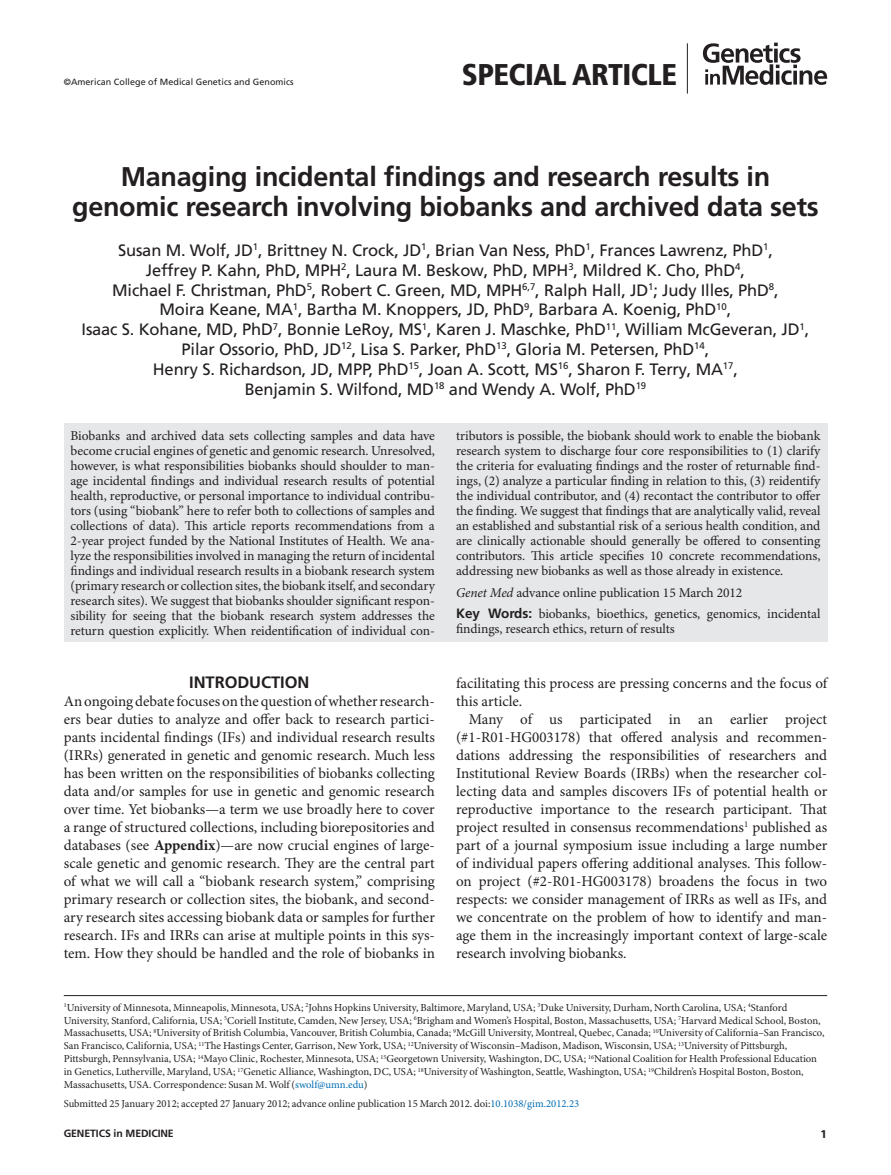
<style>
.page{position:relative;width:891px;height:1175px;background:#fff}
.page>*{position:absolute;margin:0;border:0;box-sizing:border-box;transform-origin:0 0}
.t1{font:900 condensed 30px "Frutiger LT Pro";letter-spacing:-.02em;color:#231f20}
.t2{font:700 27px/30px "Frutiger LT Pro";letter-spacing:-.01em;color:#231f20;text-align:center}
.t3{font:16.5px/19.8px "Frutiger LT Pro";letter-spacing:-.01em;color:#231f20;text-align:center}
.t4{font:700 16.5px "Frutiger LT Pro";letter-spacing:-.005em;color:#231f20}
.t5{font:15px/18px "Minion Pro";color:#231f20;text-align:justify}
.t6{font:13.5px/15px "Minion Pro";letter-spacing:-.005em;color:#231f20;text-align:justify}
.t7{font:700 12px "Myriad Pro";color:#231f20}
.t8{font:10.65px/12.9px "Minion Pro";color:#231f20}
.t9{font:700 10.5px "Frutiger LT Pro";letter-spacing:-.01em;color:#231f20}
.t10{font:9px "Frutiger LT Pro";letter-spacing:.005em;color:#231f20}
.s1{font-style:italic}
.s2{font-family:"Frutiger LT Pro";font-weight:700}
.s3{font-weight:700}
.s4{color:#006cb3}
</style>
<div class="page">
<hr style="left:687px;top:43px;width:1px;height:51px;background:#231f20">
<svg style="left:703px;top:43px;width:124px;height:42px"></svg>
<div style="left:64px;top:423px;width:763px;height:219px;background:#e6e7e9"></div>
<hr style="left:64px;top:995px;width:763px;height:1px;background:#231f20">
<p class="t10" style="left:64px;top:76px;width:231px">©American College of Medical Genetics and Genomics</p>
<h1 class="t1" style="left:462px;top:56px;width:216px">SPECIAL ARTICLE</h1>
<h2 class="t2" style="left:72px;top:162px;width:748px">Managing incidental findings and research results in genomic research involving biobanks and archived data sets</h2>
<p class="t3" style="left:82px;top:240px;width:729px">Susan M. Wolf, JD<sup>1</sup>, Brittney N. Crock, JD<sup>1</sup>, Brian Van Ness, PhD<sup>1</sup>, Frances Lawrenz, PhD<sup>1</sup>,<br>Jeffrey P. Kahn, PhD, MPH<sup>2</sup>, Laura M. Beskow, PhD, MPH<sup>3</sup>, Mildred K. Cho, PhD<sup>4</sup>,<br>Michael F. Christman, PhD<sup>5</sup>, Robert C. Green, MD, MPH<sup>6,7</sup>, Ralph Hall, JD<sup>1</sup>; Judy Illes, PhD<sup>8</sup>,<br>Moira Keane, MA<sup>1</sup>, Bartha M. Knoppers, JD, PhD<sup>9</sup>, Barbara A. Koenig, PhD<sup>10</sup>,<br>Isaac S. Kohane, MD, PhD<sup>7</sup>, Bonnie LeRoy, MS<sup>1</sup>, Karen J. Maschke, PhD<sup>11</sup>, William McGeveran, JD<sup>1</sup>, Pilar Ossorio, PhD, JD<sup>12</sup>, Lisa S. Parker, PhD<sup>13</sup>, Gloria M. Petersen, PhD<sup>14</sup>,<br>Henry S. Richardson, JD, MPP, PhD<sup>15</sup>, Joan A. Scott, MS<sup>16</sup>, Sharon F. Terry, MA<sup>17</sup>,<br>Benjamin S. Wilfond, MD<sup>18</sup> and Wendy A. Wolf, PhD<sup>19</sup></p>
<p class="t6" style="left:71px;top:429px;width:366px">Biobanks and archived data sets collecting samples and data have become crucial engines of genetic and genomic research. Unresolved, however, is what responsibilities biobanks should shoulder to man&shy;age incidental findings and individual research results of potential health, reproductive, or personal importance to individual contribu&shy;tors (using “biobank” here to refer both to collections of samples and collections of data). This article reports recommendations from a 2-year project funded by the National Institutes of Health. We ana&shy;lyze the responsibilities involved in managing the return of incidental findings and individual research results in a biobank research system (primary research or collection sites, the biobank itself, and secondary research sites). We suggest that biobanks shoulder significant respon&shy;sibility for seeing that the biobank research system addresses the return question explicitly. When reidentification of individual con-</p>
<p class="t6" style="left:456px;top:428px;width:366px">tributors is possible, the biobank should work to enable the biobank research system to discharge four core responsibilities to (1) clarify the criteria for evaluating findings and the roster of returnable find&shy;ings, (2) analyze a particular finding in relation to this, (3) reidentify the individual contributor, and (4) recontact the contributor to offer the finding. We suggest that findings that are analytically valid, reveal an established and substantial risk of a serious health condition, and are clinically actionable should generally be offered to consenting contributors. This article specifies 10 concrete recommendations, addressing new biobanks as well as those already in existence.</p>
<p class="t6" style="left:456px;top:582px;width:366px;line-height:21.8px"><span class="s1">Genet Med</span> advance online publication 15 March 2012<br><span class="s2">Key Words:</span> biobanks, bioethics, genetics, genomics, incidental</p>
<p class="t6" style="left:456px;top:622px;width:220px">findings, research ethics, return of results</p>
<p class="t4" style="left:189px;top:672px;width:122px">INTRODUCTION</p>
<p class="t5" style="left:64px;top:692px;width:373px">An ongoing debate focuses on the question of whether research&shy;ers bear duties to analyze and offer back to research partici&shy;pants incidental findings (IFs) and individual research results (IRRs) generated in genetic and genomic research. Much less has been written on the responsibilities of biobanks collecting data and/or samples for use in genetic and genomic research over time. Yet biobanks—a term we use broadly here to cover a range of structured collections, including biorepositories and databases (see <span class="s3">Appendix</span>)—are now crucial engines of large&shy;scale genetic and genomic research. They are the central part of what we will call a “biobank research system,” comprising primary research or collection sites, the biobank, and second&shy;ary research sites accessing biobank data or samples for further research. IFs and IRRs can arise at multiple points in this sys&shy;tem. How they should be handled and the role of biobanks in</p>
<p class="t5" style="left:456px;top:674px;width:373px">facilitating this process are pressing concerns and the focus of this article.</p>
<p class="t5" style="left:456px;top:710px;width:373px;text-indent:13px">Many of us participated in an earlier project (#1-R01-HG003178) that offered analysis and recommen&shy;dations addressing the responsibilities of researchers and Institutional Review Boards (IRBs) when the researcher col&shy;lecting data and samples discovers IFs of potential health or reproductive importance to the research participant. That project resulted in consensus recommendations<sup>1</sup> published as part of a journal symposium issue including a large number of individual papers offering additional analyses. This follow&shy;on project (#2-R01-HG003178) broadens the focus in two respects: we consider management of IRRs as well as IFs, and we concentrate on the problem of how to identify and man&shy;age them in the increasingly important context of large-scale research involving biobanks.</p>
<p class="t8" style="left:64px;top:1001px;width:762px"><sup>1</sup>University of Minnesota, Minneapolis, Minnesota, USA; <sup>2</sup>Johns Hopkins University, Baltimore, Maryland, USA; <sup>3</sup>Duke University, Durham, North Carolina, USA; <sup>4</sup>Stanford University, Stanford, California, USA; <sup>5</sup>Coriell Institute, Camden, New Jersey, USA; <sup>6</sup>Brigham and Women’s Hospital, Boston, Massachusetts, USA; <sup>7</sup>Harvard Medical School, Boston, Massachusetts, USA; <sup>8</sup>University of British Columbia, Vancouver, British Columbia, Canada; <sup>9</sup>McGill University, Montreal, Quebec, Canada; <sup>10</sup>University of California–San Francisco, San Francisco, California, USA; <sup>11</sup>The Hastings Center, Garrison, New York, USA; <sup>12</sup>University of Wisconsin–Madison, Madison, Wisconsin, USA; <sup>13</sup>University of Pittsburgh, Pittsburgh, Pennsylvania, USA; <sup>14</sup>Mayo Clinic, Rochester, Minnesota, USA; <sup>15</sup>Georgetown University, Washington, DC, USA; <sup>16</sup>National Coalition for Health Professional Education in Genetics, Lutherville, Maryland, USA; <sup>17</sup>Genetic Alliance, Washington, DC, USA; <sup>18</sup>University of Washington, Seattle, Washington, USA; <sup>19</sup>Children’s Hospital Boston, Boston, Massachusetts, USA. Correspondence: Susan M. Wolf (<span class="s4">swolf@umn.edu</span>)</p>
<p class="t8" style="left:64px;top:1097px;width:517px">Submitted 25 January 2012; accepted 27 January 2012; advance online publication 15 March 2012. doi:<span class="s4">10.1038/gim.2012.23</span></p>
<p class="t9" style="left:64px;top:1127px;width:112px">GENETICS in MEDICINE</p>
<p class="t7" style="left:821px;top:1127px;width:8px">1</p>
</div>
